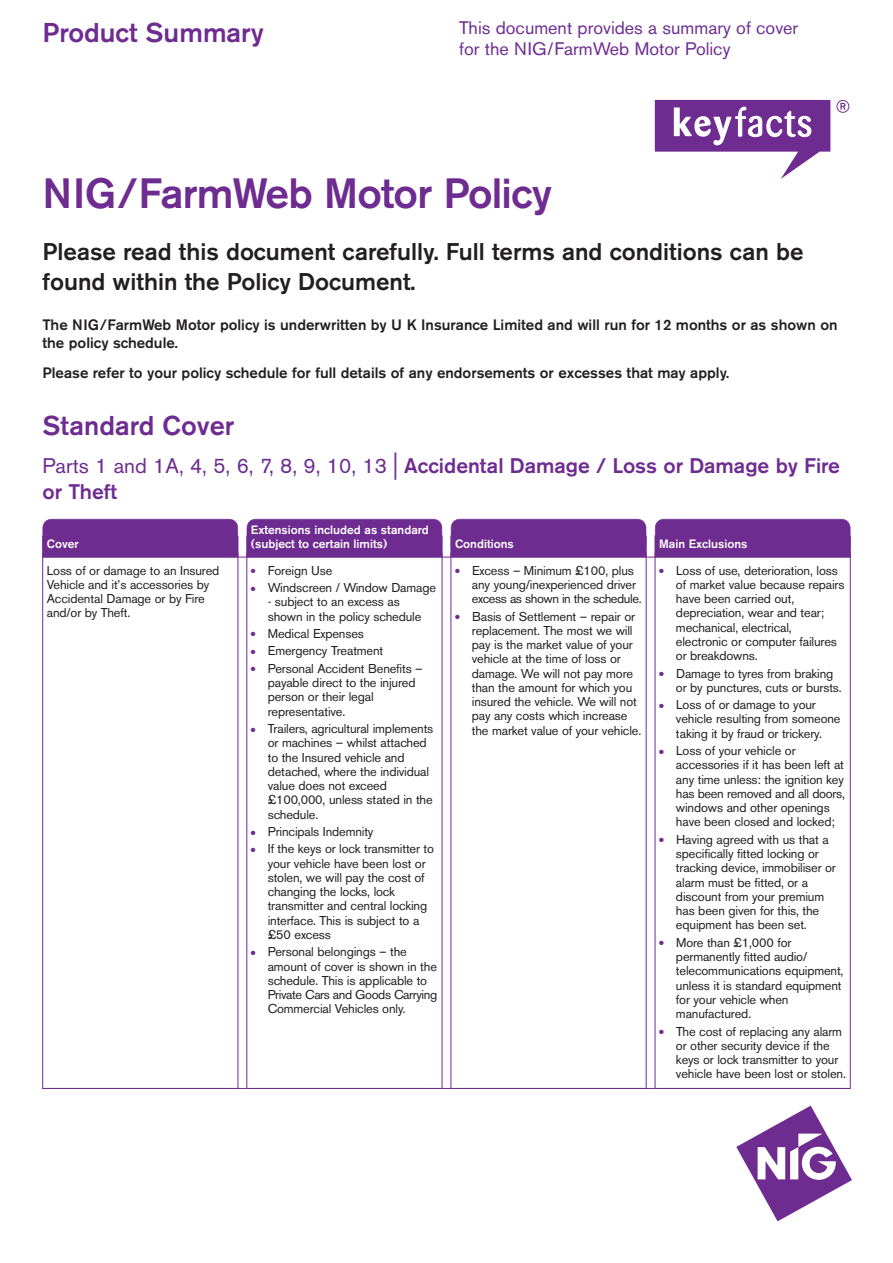
<style>
.page{position:relative;width:893px;height:1263px;background:#fff}
.page>*{position:absolute;margin:0;border:0;box-sizing:border-box;transform-origin:0 0}
.t1{font:500 42px "Akzidenz Grotesk BE";letter-spacing:-.015em;color:#6e2c91}
.t2{font:500 27px "Akzidenz Grotesk BE";color:#6e2c91}
.t3{font:500 24px/30px "Akzidenz Grotesk BE";color:#231f20}
.t4{font:500 21px/25.5px "Akzidenz Grotesk BE";color:#6e2c91}
.t5{font:18px/21px "Akzidenz Grotesk BE";color:#6e2c91}
.t6{font:500 15px/18.8px "Akzidenz Grotesk BE";color:#231f20}
.t7{font:12.75px/14.2px "Akzidenz Grotesk BE";letter-spacing:-.01em;color:#231f20}
.t8{font:500 12px/14.4px "Akzidenz Grotesk BE";color:#fff}
.s1{font-weight:400}
.s2{font-weight:400;font-size:27.3px}
.s3{color:#6e2c91}
</style>
<div class="page">
<svg style="left:655px;top:100px;width:175px;height:79px"></svg>
<svg style="left:836px;top:100px;width:13px;height:13px"></svg>
<div style="left:43px;top:519px;width:195px;height:38px;background:#6e2c91;border-radius:9px"></div>
<div style="left:43px;top:519px;width:195px;height:38px;border:1px solid #6e2c91;border-radius:9px"></div>
<div style="left:43px;top:536px;width:195px;height:21px;background:#6e2c91"></div>
<div style="left:247px;top:519px;width:195px;height:38px;background:#6e2c91;border-radius:9px"></div>
<div style="left:247px;top:519px;width:195px;height:38px;border:1px solid #6e2c91;border-radius:9px"></div>
<div style="left:247px;top:536px;width:195px;height:21px;background:#6e2c91"></div>
<div style="left:451px;top:519px;width:195px;height:38px;background:#6e2c91;border-radius:9px"></div>
<div style="left:451px;top:519px;width:195px;height:38px;border:1px solid #6e2c91;border-radius:9px"></div>
<div style="left:451px;top:536px;width:195px;height:21px;background:#6e2c91"></div>
<div style="left:655px;top:519px;width:195px;height:38px;background:#6e2c91;border-radius:9px"></div>
<div style="left:655px;top:519px;width:195px;height:38px;border:1px solid #6e2c91;border-radius:9px"></div>
<div style="left:655px;top:536px;width:195px;height:21px;background:#6e2c91"></div>
<hr style="left:43px;top:557px;width:807px;height:1px;background:#6e2c91">
<hr style="left:43px;top:1088px;width:807px;height:1px;background:#6e2c91">
<svg style="left:736px;top:1106px;width:116px;height:115px"></svg>
<h2 class="t2" style="left:43px;top:23px;width:223px">Product Summary</h2>
<h3 class="t5" style="left:459px;top:19px;width:340px">This document provides a summary of cover for the NIG/FarmWeb Motor Policy</h3>
<h1 class="t1" style="left:43px;top:179px;width:511px">NIG/FarmWeb Motor Policy</h1>
<h3 class="t3" style="left:43px;top:238px;width:762px">Please read this document carefully. Full terms and conditions can be found within the Policy Document.</h3>
<p class="t6" style="left:43px;top:316px;width:796px">The NIG/FarmWeb Motor policy is underwritten by U K Insurance Limited and will run for 12 months or as shown on the policy schedule.</p>
<p class="t6" style="left:43px;top:364px;width:688px">Please refer to your policy schedule for full details of any endorsements or excesses that may apply.</p>
<h2 class="t2" style="left:43px;top:416px;width:194px">Standard Cover</h2>
<h3 class="t4" style="left:43px;top:455px;width:799px"><span class="s1">Parts 1 and 1A, 4, 5, 6, 7, 8, 9, 10, 13</span> <span class="s2">|</span> Accidental Damage / Loss or Damage by Fire or Theft</h3>
<p class="t8" style="left:47px;top:538px;width:33px">Cover</p>
<p class="t8" style="left:251px;top:523px;width:179px">Extensions included as standard (subject to certain limits)</p>
<p class="t7" style="left:47px;top:564px;width:174px">Loss of or damage to an Insured<br>Vehicle and it’s accessories by<br>Accidental Damage or by Fire and/or by Theft.</p>
<p class="t7" style="left:251px;top:564px;width:83px"><span class="s3">●</span> Foreign Use</p>
<p class="t7" style="left:251px;top:582px;width:187px"><span class="s3">●</span> Windscreen / Window Damage</p>
<p class="t7" style="left:268px;top:596px;width:155px">- subject to an excess as shown in the policy schedule</p>
<p class="t7" style="left:251px;top:628px;width:115px"><span class="s3">●</span> Medical Expenses</p>
<p class="t7" style="left:251px;top:645px;width:134px"><span class="s3">●</span> Emergency Treatment</p>
<p class="t7" style="left:268px;top:663px;width:156px;text-indent:-17px"><span class="s3">●</span> Personal Accident Benefits – payable direct to the injured person or their legal representative.</p>
<p class="t7" style="left:268px;top:723px;width:167px;text-indent:-17px"><span class="s3">●</span> Trailers, agricultural implements or machines – whilst attached to the Insured vehicle and detached, where the individual value does not exceed £100,000, unless stated in the schedule.</p>
<p class="t7" style="left:251px;top:826px;width:124px"><span class="s3">●</span> Principals Indemnity</p>
<p class="t7" style="left:268px;top:843px;width:168px;text-indent:-17px"><span class="s3">●</span> If the keys or lock transmitter to your vehicle have been lost or stolen, we will pay the cost of changing the locks, lock transmitter and central locking interface. This is subject to a £50 excess</p>
<p class="t7" style="left:268px;top:946px;width:171px;text-indent:-17px"><span class="s3">●</span> Personal belongings – the amount of cover is shown in the schedule. This is applicable to<br>Private Cars and Goods Carrying<br>Commercial Vehicles only.</p>
<p class="t8" style="left:455px;top:538px;width:60px">Conditions</p>
<p class="t8" style="left:659px;top:538px;width:90px">Main Exclusions</p>
<p class="t7" style="left:472px;top:564px;width:171px;text-indent:-17px"><span class="s3">●</span> Excess – Minimum £100, plus any young/inexperienced driver excess as shown in the schedule.</p>
<p class="t7" style="left:472px;top:610px;width:171px;text-indent:-17px"><span class="s3">●</span> Basis of Settlement – repair or replacement. The most we will pay is the market value of your vehicle at the time of loss or damage. We will not pay more than the amount for which you insured the vehicle. We will not pay any costs which increase the market value of your vehicle.</p>
<p class="t7" style="left:676px;top:564px;width:170px;text-indent:-17px"><span class="s3">●</span> Loss of use, deterioration, loss of market value because repairs have been carried out, depreciation, wear and tear; mechanical, electrical, electronic or computer failures or breakdowns.</p>
<p class="t7" style="left:676px;top:667px;width:167px;text-indent:-17px"><span class="s3">●</span> Damage to tyres from braking or by punctures, cuts or bursts.</p>
<p class="t7" style="left:676px;top:699px;width:166px;text-indent:-17px"><span class="s3">●</span> Loss of or damage to your vehicle resulting from someone taking it by fraud or trickery.</p>
<p class="t7" style="left:676px;top:745px;width:170px;text-indent:-17px"><span class="s3">●</span> Loss of your vehicle or accessories if it has been left at any time unless: the ignition key has been removed and all doors, windows and other openings have been closed and locked;</p>
<p class="t7" style="left:676px;top:834px;width:161px;text-indent:-17px"><span class="s3">●</span> Having agreed with us that a specifically fitted locking or tracking device, immobiliser or alarm must be fitted, or a discount from your premium has been given for this, the equipment has been set.</p>
<p class="t7" style="left:676px;top:937px;width:169px;text-indent:-17px"><span class="s3">●</span> More than £1,000 for permanently fitted audio/ telecommunications equipment, unless it is standard equipment for your vehicle when manufactured.</p>
<p class="t7" style="left:676px;top:1025px;width:171px;text-indent:-17px"><span class="s3">●</span> The cost of replacing any alarm or other security device if the keys or lock transmitter to your vehicle have been lost or stolen.</p>
</div>
